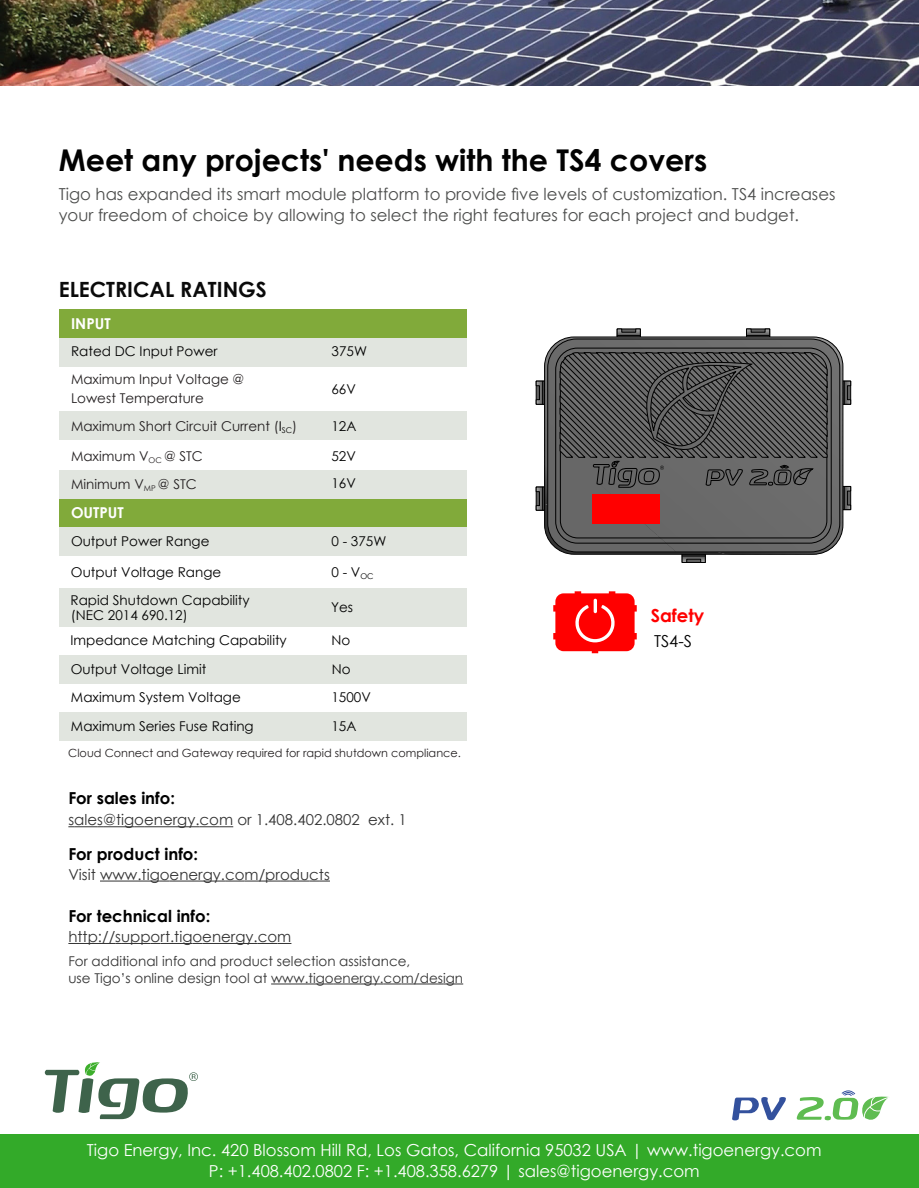
<style>
.page{position:relative;width:919px;height:1188px;background:#fff}
.page>*{position:absolute;margin:0;border:0;box-sizing:border-box;transform-origin:0 0}
.t1{font:700 30px "Century Gothic";color:#020202}
.t2{font:700 21px "Century Gothic";color:#0a0a0a}
.t3{font:700 18px "Century Gothic";color:#f00}
.t4{font:16.5px/21px "Century Gothic";color:#4c4d4c}
.t5{font:16.5px/20.2px "Century Gothic";color:#fff;text-align:center}
.t6{font:700 16.5px "Century Gothic";color:#000}
.t7{font:16.5px "Century Gothic";color:#000}
.t8{font:15px "Century Gothic";color:#333}
.t9{font:700 15px "Century Gothic";color:#fff}
.t10{font:13.5px/15.8px "Century Gothic";color:#000}
.t11{font:13.5px/16.2px "Century Gothic";color:#333}
.t12{font:13.5px/29.5px "Century Gothic";color:#231f20}
.t13{font:11.25px "Century Gothic";color:#231f20}
.s1{color:#000}
</style>
<div class="page">
<svg style="left:732px;top:1097px;width:53px;height:23px"></svg>
<svg style="left:796px;top:1090px;width:92px;height:31px"></svg>
<svg style="left:553px;top:591px;width:83px;height:62px;background:#ff2b2b"></svg>
<svg style="left:593px;top:599px;width:4px;height:14px"></svg>
<img style="left:0;top:0;width:918px;height:86px">
<hr style="left:271px;top:984px;width:54px;height:1px;background:#333">
<hr style="left:334px;top:984px;width:49px;height:1px;background:#333">
<svg style="left:383px;top:984px;width:18px;height:1px"></svg>
<hr style="left:401px;top:984px;width:37px;height:1px;background:#333">
<svg style="left:438px;top:984px;width:25px;height:1px"></svg>
<hr style="left:100px;top:881px;width:60px;height:1px;background:#333">
<hr style="left:170px;top:881px;width:55px;height:1px;background:#333">
<svg style="left:225px;top:881px;width:20px;height:1px"></svg>
<hr style="left:245px;top:881px;width:35px;height:1px;background:#333">
<svg style="left:280px;top:881px;width:50px;height:1px"></svg>
<svg style="left:68px;top:826px;width:35px;height:1px"></svg>
<hr style="left:103px;top:826px;width:31px;height:1px;background:#333">
<hr style="left:144px;top:826px;width:55px;height:1px;background:#333">
<svg style="left:199px;top:826px;width:34px;height:1px"></svg>
<hr style="left:68px;top:943px;width:47px;height:1px;background:#333">
<hr style="left:121px;top:943px;width:30px;height:1px;background:#333">
<hr style="left:160px;top:943px;width:32px;height:1px;background:#333">
<hr style="left:202px;top:943px;width:56px;height:1px;background:#333">
<svg style="left:258px;top:943px;width:33px;height:1px"></svg>
<div style="left:0;top:1134px;width:918px;height:54px;background:#33aa29"></div>
<svg style="left:45px;top:1062px;width:153px;height:57px"></svg>
<svg style="left:535px;top:328px;width:316px;height:235px;background:#6a6a6a"></svg>
<div style="left:592px;top:494px;width:68px;height:30px;background:#f00"></div>
<div style="left:59px;top:412px;width:407px;height:28px;background:#e1e5df"></div>
<div style="left:59px;top:471px;width:407px;height:28px;background:#e1e5df"></div>
<div style="left:59px;top:588px;width:407px;height:39px;background:#e1e5df"></div>
<div style="left:59px;top:655px;width:407px;height:29px;background:#e1e5df"></div>
<div style="left:59px;top:712px;width:407px;height:29px;background:#e1e5df"></div>
<div style="left:59px;top:309px;width:407px;height:29px;background:#81aa3a"></div>
<div style="left:59px;top:499px;width:407px;height:29px;background:#81aa3a"></div>
<div style="left:59px;top:528px;width:407px;height:28px;background:#e1e5df"></div>
<div style="left:59px;top:338px;width:407px;height:28px;background:#e1e5df"></div>
<h1 class="t1" style="left:59px;top:148px;width:649px">Meet any projects' needs with the TS4 covers</h1>
<p class="t4" style="left:59px;top:185px;width:778px">Tigo has expanded its smart module platform to provide five levels of customization. TS4 increases your freedom of choice by allowing to select the right features for each project and budget.</p>
<h2 class="t2" style="left:59px;top:281px;width:209px">ELECTRICAL RATINGS</h2>
<p class="t9" style="left:71px;top:318px;width:41px">INPUT</p>
<p class="t10" style="left:71px;top:345px;width:148px">Rated DC Input Power</p>
<p class="t10" style="left:331px;top:345px;width:37px">375W</p>
<p class="t12" style="left:71px;top:371px;width:175px;line-height:18.8px">Maximum Input Voltage @<br>Lowest Temperature</p>
<p class="t10" style="left:331px;top:382px;width:26px">66V</p>
<p class="t12" style="left:71px;top:413px;width:227px">Maximum Short Circuit Current (<span class="s1">I</span><sub>SC</sub>)<br>Maximum V<sub>OC</sub> @ STC</p>
<p class="t12" style="left:71px;top:470px;width:127px">Minimum V<sub>MP</sub> @ STC</p>
<p class="t9" style="left:71px;top:507px;width:54px">OUTPUT</p>
<p class="t10" style="left:71px;top:534px;width:140px">Output Power Range</p>
<p class="t10" style="left:71px;top:566px;width:152px">Output Voltage Range</p>
<p class="t10" style="left:70px;top:593px;width:181px">Rapid Shutdown Capability (NEC 2014 690.12)</p>
<p class="t10" style="left:70px;top:627px;width:218px;line-height:29.2px">Impedance Matching Capability<br>Output Voltage Limit</p>
<p class="t10" style="left:71px;top:691px;width:171px">Maximum System Voltage</p>
<p class="t10" style="left:71px;top:720px;width:184px">Maximum Series Fuse Rating</p>
<p class="t10" style="left:331px;top:419px;width:26px">12A</p>
<p class="t10" style="left:331px;top:444px;width:26px;line-height:26.8px">52V<br>16V</p>
<p class="t10" style="left:331px;top:534px;width:56px">0 - 375W</p>
<p class="t10" style="left:331px;top:566px;width:44px">0 - V<sub>OC</sub></p>
<p class="t10" style="left:331px;top:600px;width:24px">Yes</p>
<p class="t10" style="left:331px;top:633px;width:20px">No</p>
<p class="t10" style="left:332px;top:663px;width:20px">No</p>
<p class="t10" style="left:331px;top:684px;width:41px;line-height:29.1px">1500V<br>15A</p>
<p class="t13" style="left:68px;top:748px;width:394px">Cloud Connect and Gateway required for rapid shutdown compliance.</p>
<p class="t6" style="left:68px;top:792px;width:108px">For sales info:</p>
<p class="t8" style="left:68px;top:814px;width:340px">sales@tigoenergy.com or 1.408.402.0802 ext. 1</p>
<p class="t6" style="left:68px;top:848px;width:131px">For product info:</p>
<p class="t8" style="left:68px;top:868px;width:263px">Visit www.tigoenergy.com/products</p>
<p class="t6" style="left:68px;top:909px;width:143px">For technical info:</p>
<p class="t8" style="left:68px;top:931px;width:224px">http://support.tigoenergy.com</p>
<p class="t11" style="left:68px;top:955px;width:396px">For additional info and product selection assistance,<br>use Tigo’s online design tool at www.tigoenergy.com/design</p>
<h3 class="t3" style="left:650px;top:609px;width:55px">Safety</h3>
<p class="t7" style="left:654px;top:634px;width:40px">TS4-S</p>
<p class="t5" style="left:87px;top:1142px;width:736px">Tigo Energy, Inc. 420 Blossom Hill Rd, Los Gatos, California 95032 USA | www.tigoenergy.com<br>P: +1.408.402.0802 F: +1.408.358.6279 | sales@tigoenergy.com</p>
</div>
